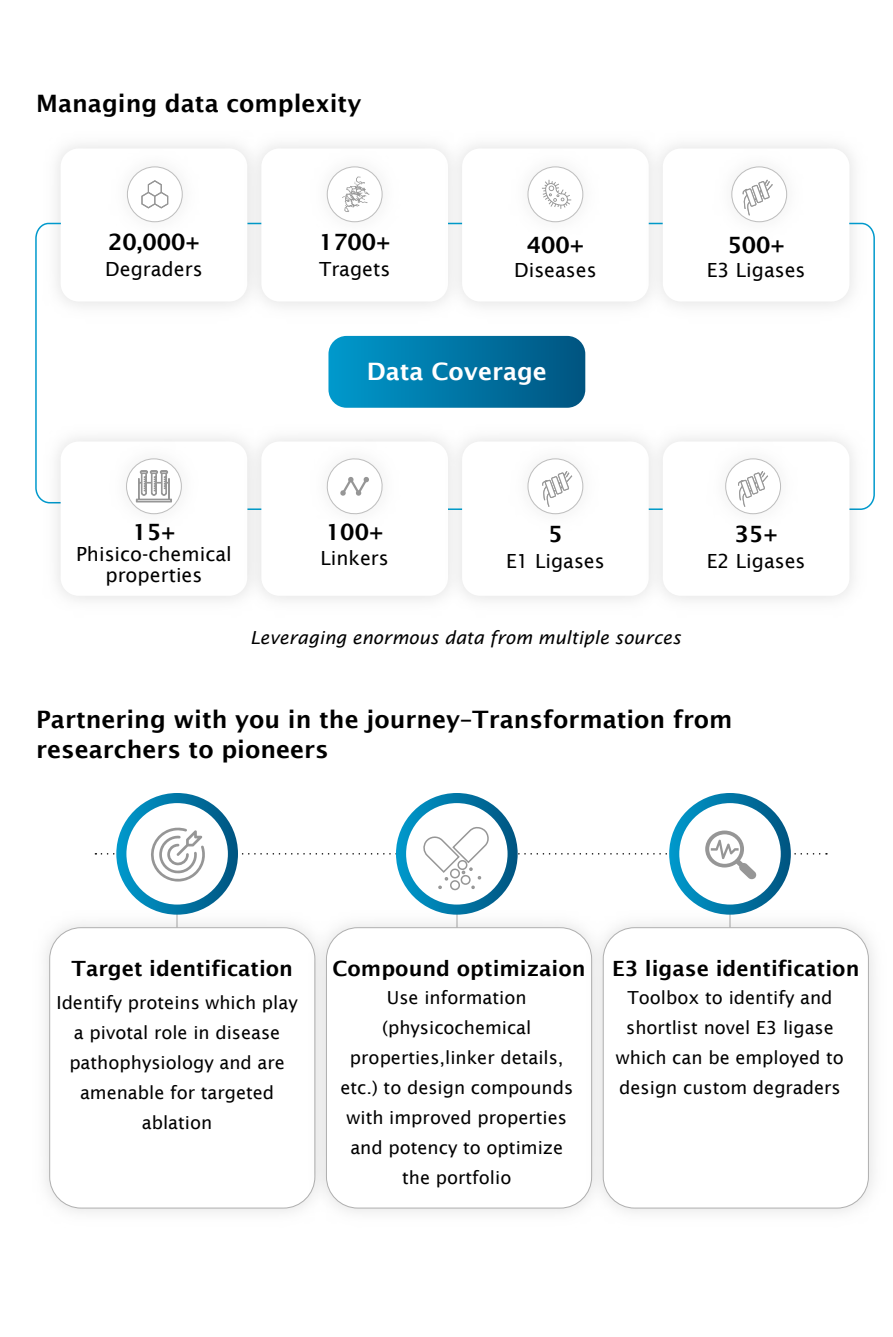
<style>
.page{position:relative;width:893px;height:1337px;background:#fff}
.page>*{position:absolute;margin:0;border:0;box-sizing:border-box;transform-origin:0 0}
.t1{font:600 24px/30px "Lucida Sans";color:#000}
.t2{font:600 24px "Lucida Sans";color:#fff}
.t3{font:600 22.5px "Lucida Sans";color:#000}
.t4{font:600 21px "Lucida Sans";color:#000}
.t5{font:19.5px/21px "Lucida Sans";color:#000;text-align:center}
.t6{font:18px/30px "Lucida Sans";color:#000;text-align:center}
.t7{font:italic 18px "Lucida Sans";color:#000}
</style>
<div class="page">
<svg style="left:328px;top:336px;width:257px;height:72px;background:#0479a7"></svg>
<svg style="left:116px;top:793px;width:122px;height:122px;background:#0b7ca9"></svg>
<div style="left:126px;top:803px;width:102px;height:101px;background:#fff;border-radius:50%"></div>
<svg style="left:396px;top:793px;width:122px;height:122px;background:#0b7caa"></svg>
<div style="left:406px;top:803px;width:102px;height:101px;background:#fff;border-radius:50%"></div>
<svg style="left:669px;top:793px;width:122px;height:122px;background:#0b7ca9"></svg>
<div style="left:679px;top:803px;width:102px;height:101px;background:#fff;border-radius:50%"></div>
<img style="left:238px;top:140px;width:201px;height:170px">
<div style="left:261px;top:148px;width:187px;height:153px;background:#fff;border-radius:18px"></div>
<img style="left:439px;top:145px;width:201px;height:161px">
<div style="left:462px;top:148px;width:187px;height:153px;background:#fff;border-radius:18px"></div>
<img style="left:640px;top:145px;width:213px;height:161px">
<div style="left:663px;top:148px;width:186px;height:153px;background:#fff;border-radius:18px"></div>
<svg style="left:35px;top:222px;width:30px;height:273px"></svg>
<svg style="left:845px;top:222px;width:30px;height:280px"></svg>
<img style="left:37px;top:418px;width:201px;height:182px">
<div style="left:61px;top:441px;width:186px;height:155px;background:#fff;border-radius:18px"></div>
<img style="left:238px;top:438px;width:201px;height:162px">
<div style="left:261px;top:441px;width:187px;height:155px;background:#fff;border-radius:18px"></div>
<img style="left:439px;top:438px;width:201px;height:162px">
<div style="left:462px;top:441px;width:187px;height:155px;background:#fff;border-radius:18px"></div>
<img style="left:640px;top:418px;width:233px;height:182px">
<div style="left:663px;top:441px;width:186px;height:155px;background:#fff;border-radius:18px"></div>
<img style="left:304px;top:144px;width:102px;height:79px">
<div style="left:327px;top:167px;width:55px;height:55px;background:#fff;border-radius:50%"></div>
<div style="left:327px;top:167px;width:55px;height:55px;border:1px solid #b2b2b2;border-radius:50%"></div>
<svg style="left:342px;top:177px;width:28px;height:35px"></svg>
<img style="left:702px;top:435px;width:102px;height:80px">
<div style="left:726px;top:459px;width:54px;height:55px;background:#fff;border-radius:50%"></div>
<div style="left:725px;top:458px;width:56px;height:56px;border:1px solid #b2b2b2;border-radius:50%"></div>
<svg style="left:737px;top:471px;width:32px;height:37px"></svg>
<img style="left:708px;top:145px;width:102px;height:78px">
<div style="left:732px;top:167px;width:55px;height:55px;background:#fff;border-radius:50%"></div>
<div style="left:731px;top:167px;width:56px;height:55px;border:1px solid #b2b2b2;border-radius:50%"></div>
<svg style="left:741px;top:179px;width:33px;height:38px"></svg>
<img style="left:103px;top:144px;width:102px;height:79px">
<div style="left:127px;top:167px;width:55px;height:55px;background:#fff;border-radius:50%"></div>
<div style="left:127px;top:167px;width:56px;height:55px;border:1px solid #b2b2b2;border-radius:50%"></div>
<svg style="left:141px;top:180px;width:27px;height:28px"></svg>
<img style="left:504px;top:145px;width:102px;height:78px">
<div style="left:528px;top:167px;width:55px;height:55px;background:#fff;border-radius:50%"></div>
<div style="left:528px;top:167px;width:55px;height:55px;border:1px solid #b2b2b2;border-radius:50%"></div>
<svg style="left:542px;top:180px;width:29px;height:29px"></svg>
<div style="left:450px;top:880px;width:10px;height:10px;border:2px solid #969696;border-radius:50%"></div>
<svg style="left:95px;top:826px;width:732px;height:63px"></svg>
<img style="left:304px;top:438px;width:102px;height:3px">
<svg style="left:326px;top:458px;width:57px;height:57px"></svg>
<img style="left:504px;top:438px;width:102px;height:77px">
<div style="left:528px;top:459px;width:55px;height:55px;background:#fff;border-radius:50%"></div>
<div style="left:528px;top:458px;width:55px;height:56px;border:1px solid #b2b2b2;border-radius:50%"></div>
<svg style="left:542px;top:471px;width:31px;height:37px"></svg>
<img style="left:45px;top:904px;width:258px;height:308px">
<div style="left:50px;top:928px;width:265px;height:280px;background:#fff;border-radius:31px"></div>
<img style="left:303px;top:904px;width:277px;height:308px">
<div style="left:326px;top:928px;width:266px;height:280px;background:#fff;border-radius:31px"></div>
<img style="left:580px;top:904px;width:294px;height:308px">
<div style="left:603px;top:928px;width:265px;height:280px;background:#fff;border-radius:31px"></div>
<div style="left:603px;top:927px;width:266px;height:281px;border:1px solid #afafaf;border-radius:31px"></div>
<img style="left:103px;top:435px;width:102px;height:80px">
<div style="left:127px;top:459px;width:54px;height:55px;background:#fff;border-radius:50%"></div>
<div style="left:126px;top:458px;width:56px;height:56px;border:1px solid #b2b2b2;border-radius:50%"></div>
<svg style="left:136px;top:470px;width:36px;height:32px"></svg>
<h1 class="t1" style="left:36px;top:88px;width:327px">Managing data complexity</h1>
<p class="t3" style="left:108px;top:229px;width:93px">20,000+</p>
<p class="t5" style="left:105px;top:259px;width:99px">Degraders</p>
<p class="t3" style="left:319px;top:229px;width:73px">1700+</p>
<p class="t5" style="left:319px;top:259px;width:73px">Tragets</p>
<p class="t3" style="left:527px;top:232px;width:59px">400+</p>
<p class="t5" style="left:514px;top:260px;width:84px">Diseases</p>
<h1 class="t2" style="left:367px;top:357px;width:182px">Data Coverage</h1>
<p class="t3" style="left:727px;top:232px;width:59px">500+</p>
<p class="t5" style="left:707px;top:260px;width:100px">E3 Ligases</p>
<p class="t3" style="left:132px;top:519px;width:45px">15+</p>
<p class="t5" style="left:76px;top:543px;width:157px">Phisico-chemical properties</p>
<p class="t3" style="left:326px;top:519px;width:59px">100+</p>
<p class="t5" style="left:320px;top:548px;width:70px">Linkers</p>
<p class="t3" style="left:548px;top:521px;width:16px">5</p>
<p class="t5" style="left:506px;top:551px;width:100px">E1 Ligases</p>
<p class="t7" style="left:250px;top:627px;width:432px">Leveraging enormous data from multiple sources</p>
<p class="t3" style="left:735px;top:521px;width:45px">35+</p>
<p class="t5" style="left:707px;top:551px;width:100px">E2 Ligases</p>
<h1 class="t1" style="left:36px;top:704px;width:698px">Partnering with you in the journey–Transformation from researchers to pioneers</h1>
<p class="t4" style="left:72px;top:956px;width:223px">Target identification</p>
<p class="t6" style="left:56px;top:987px;width:243px">Identify proteins which play a pivotal role in disease pathophysiology and are amenable for targeted ablation</p>
<p class="t4" style="left:333px;top:956px;width:254px">Compound optimizaion</p>
<p class="t6" style="left:340px;top:983px;width:234px">Use information (physicochemical properties,linker details, etc.) to design compounds with improved properties and potency to optimize the portfolio</p>
<p class="t4" style="left:612px;top:956px;width:249px">E3 ligase identification</p>
<p class="t6" style="left:616px;top:983px;width:230px">Toolbox to identify and shortlist novel E3 ligase which can be employed to design custom degraders</p>
</div>
